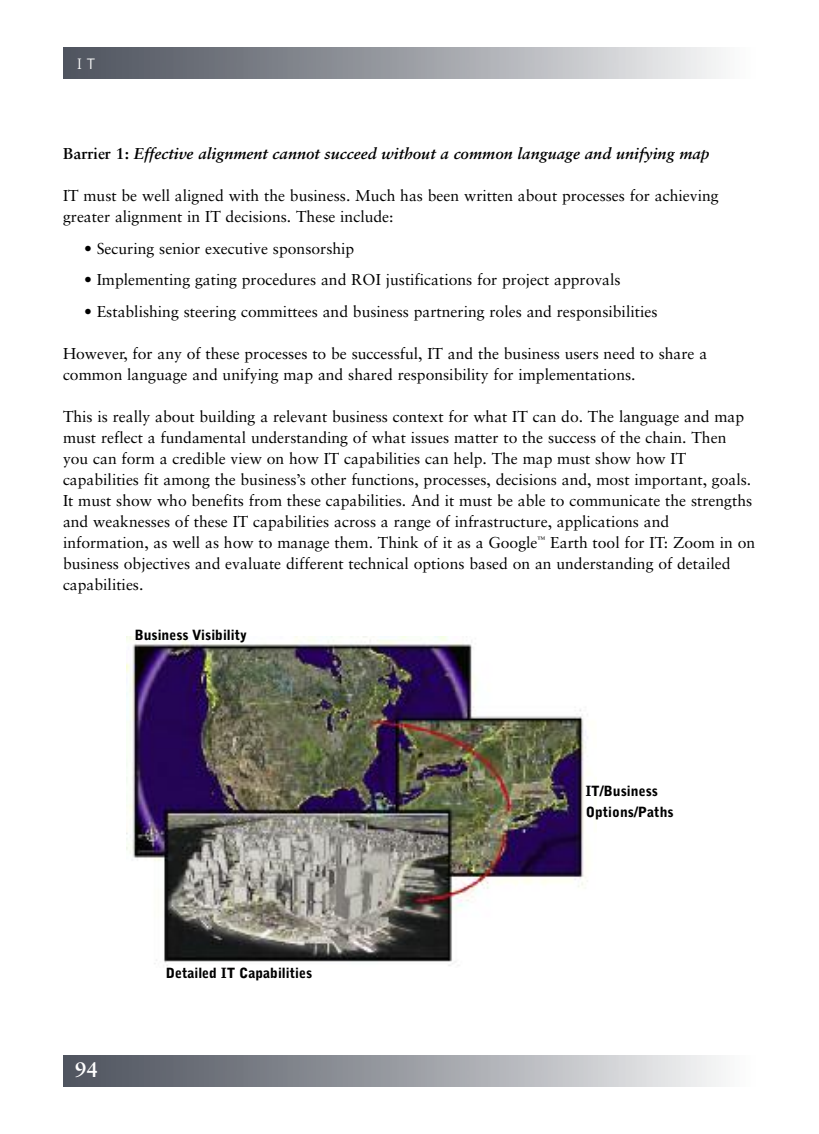
<style>
.page{position:relative;width:819px;height:1134px;background:#fff}
.page>*{position:absolute;margin:0;border:0;box-sizing:border-box;transform-origin:0 0}
.t1{font:700 21px "Sabon";color:#fff}
.t2{font:15.75px/21px "Sabon";color:#000}
.t3{font:italic 700 15.75px "Sabon";color:#000}
.t4{font:300 15.75px "Bell Gothic";color:#fff}
.t5{font:900 14px/21px "Bell Gothic";color:#000}
.s1{font-style:normal}
</style>
<div class="page">
<img style="left:63px;top:47px;width:658px;height:32px">
<img style="left:63px;top:1055px;width:658px;height:32px">
<img style="left:126px;top:637px;width:464px;height:329px">
<p class="t4" style="left:77px;top:58px;width:21px">IT</p>
<p class="t3" style="left:63px;top:147px;width:648px"><span class="s1">Barrier 1:</span> Effective alignment cannot succeed without a common language and unifying map</p>
<p class="t2" style="left:63px;top:186px;width:657px">IT must be well aligned with the business. Much has been written about processes for achieving greater alignment in IT decisions. These include:</p>
<p class="t2" style="left:84px;top:239px;width:272px">• Securing senior executive sponsorship</p>
<p class="t2" style="left:84px;top:270px;width:538px">• Implementing gating procedures and ROI justifications for project approvals</p>
<p class="t2" style="left:84px;top:302px;width:575px">• Establishing steering committees and business partnering roles and responsibilities</p>
<p class="t2" style="left:63px;top:344px;width:646px">However, for any of these processes to be successful, IT and the business users need to share a common language and unifying map and shared responsibility for implementations.</p>
<p class="t2" style="left:63px;top:407px;width:694px">This is really about building a relevant business context for what IT can do. The language and map must reflect a fundamental understanding of what issues matter to the success of the chain. Then you can form a credible view on how IT capabilities can help. The map must show how IT capabilities fit among the business’s other functions, processes, decisions and, most important, goals.<br>It must show who benefits from these capabilities. And it must be able to communicate the strengths and weaknesses of these IT capabilities across a range of infrastructure, applications and information, as well as how to manage them. Think of it as a Google<sup>™</sup> Earth tool for IT: Zoom in on business objectives and evaluate different technical options based on an understanding of detailed capabilities.</p>
<p class="t5" style="left:134px;top:626px;width:114px">Business Visibility</p>
<h1 class="t1" style="left:75px;top:1061px;width:25px">94</h1>
<p class="t5" style="left:166px;top:963px;width:148px">Detailed IT Capabilities</p>
<p class="t5" style="left:586px;top:782px;width:89px">IT/Business<br>Options/Paths</p>
</div>
